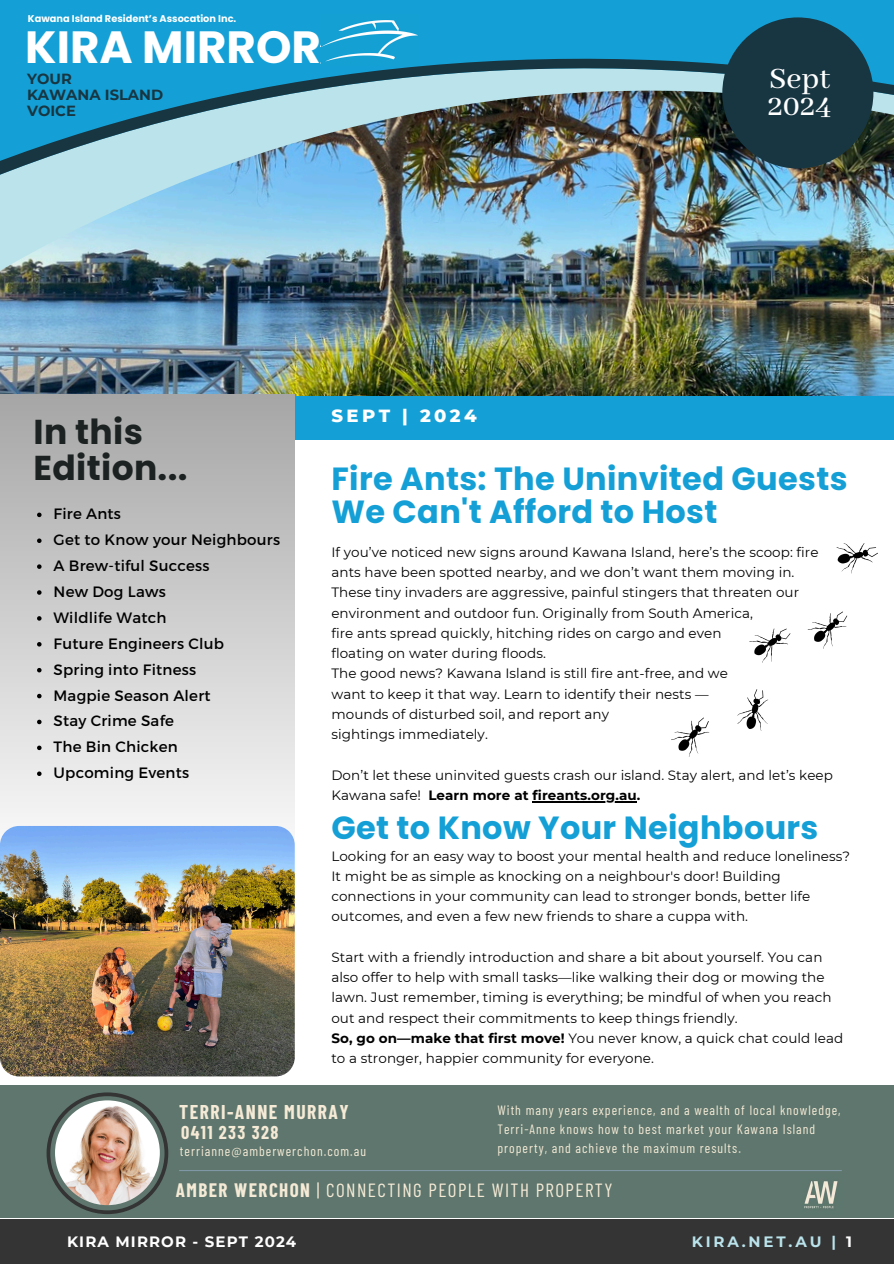
<style>
.page{position:relative;width:894px;height:1264px;background:#fff}
.page>*{position:absolute;margin:0;border:0;box-sizing:border-box;transform-origin:0 0}
.t1{font:700 45.15px "Poppins";color:#fff}
.t2{font:700 34.5px/36px "Poppins";letter-spacing:.01em;color:#1c2222}
.t3{font:500 33px/26.7px "Abhaya Libre";color:#fff}
.t4{font:700 31.95px/33.8px "Poppins";letter-spacing:.01em;color:#14a0d6}
.t5{font:700 19.5px "Barlow Condensed";letter-spacing:.075em;color:#f5ead6}
.t6{font:19.05px "Barlow Condensed";letter-spacing:.075em;color:#f5ead6}
.t7{font:700 18.15px "Barlow Condensed";letter-spacing:.075em;color:#f5ead6}
.t8{font:800 18px "Montserrat";letter-spacing:.19em;color:#fff}
.t9{font:15px "Montserrat";letter-spacing:.015em;color:#000}
.t10{font:700 15px "Montserrat";letter-spacing:.075em;color:#fff}
.t11{font:700 15px "Montserrat";letter-spacing:.19em;color:#bae3eb}
.t12{font:700 14.7px/15.8px "Montserrat";color:#183642}
.t13{font:13.5px/20.2px "Montserrat";letter-spacing:.005em;color:#000}
.t14{font:13.5px/19.2px "Barlow Condensed";letter-spacing:.075em;color:#f5ead6}
.t15{font:700 9.75px "Poppins";color:#fff}
.s1{font-weight:700}
.s2{color:#fff}
</style>
<div class="page">
<img style="left:0;top:358px;width:893px;height:82px">
<img style="left:0;top:0;width:893px;height:358px">
<svg style="left:0;top:395px;width:295px;height:482px;background:#cdcdcd"></svg>
<div style="left:0;top:1219px;width:893px;height:44px;background:#343434"></div>
<div style="left:722px;top:17px;width:151px;height:151px;background:#183642;border-radius:50%"></div>
<img style="left:321px;top:14px;width:98px;height:52px">
<div style="left:0;top:1085px;width:893px;height:133px;background:#5e766d"></div>
<hr style="left:179px;top:1169px;width:662px;height:2px;background:#8098a6">
<img style="left:804px;top:1181px;width:34px;height:28px">
<svg style="left:47px;top:1092px;width:121px;height:121px"></svg>
<img style="left:0;top:826px;width:294px;height:250px">
<img style="left:671px;top:543px;width:206px;height:213px">
<hr style="left:532px;top:801px;width:104px;height:1px;background:#000">
<svg style="left:37px;top:512px;width:5px;height:5px"></svg>
<svg style="left:37px;top:538px;width:5px;height:5px"></svg>
<svg style="left:37px;top:564px;width:5px;height:5px"></svg>
<svg style="left:37px;top:590px;width:5px;height:4px"></svg>
<svg style="left:37px;top:616px;width:5px;height:4px"></svg>
<svg style="left:37px;top:642px;width:5px;height:4px"></svg>
<svg style="left:37px;top:668px;width:5px;height:4px"></svg>
<svg style="left:37px;top:693px;width:5px;height:5px"></svg>
<svg style="left:37px;top:719px;width:5px;height:5px"></svg>
<svg style="left:37px;top:745px;width:5px;height:5px"></svg>
<svg style="left:37px;top:771px;width:5px;height:5px"></svg>
<p class="t15" style="left:28px;top:12px;width:210px">Kawana Island Resident’s Assocation Inc.</p>
<h2 class="t1" style="left:25px;top:16px;width:297px">KIRA MIRROR</h2>
<p class="t12" style="left:27px;top:71px;width:137px">YOUR<br>KAWANA ISLAND<br>VOICE</p>
<p class="t3" style="left:767px;top:66px;width:65px">Sept<br>2024</p>
<p class="t2" style="left:33px;top:413px;width:155px">In this<br>Edition...</p>
<p class="t9" style="left:54px;top:504px;width:69px">Fire Ants</p>
<h2 class="t9" style="left:54px;top:530px;width:228px">Get to Know your Neighbours</h2>
<p class="t9" style="left:54px;top:556px;width:157px">A Brew-tiful Success</p>
<p class="t9" style="left:54px;top:582px;width:114px">New Dog Laws</p>
<p class="t9" style="left:54px;top:608px;width:114px">Wildlife Watch</p>
<p class="t9" style="left:54px;top:633px;width:172px">Future Engineers Club</p>
<p class="t9" style="left:54px;top:659px;width:144px">Spring into Fitness</p>
<p class="t9" style="left:54px;top:685px;width:158px">Magpie Season Alert</p>
<p class="t9" style="left:54px;top:711px;width:122px">Stay Crime Safe</p>
<p class="t9" style="left:54px;top:737px;width:126px">The Bin Chicken</p>
<p class="t9" style="left:54px;top:763px;width:137px">Upcoming Events</p>
<p class="t8" style="left:331px;top:404px;width:147px">SEPT | 2024</p>
<h6 class="t4" style="left:331px;top:461px;width:517px">Fire Ants: The Uninvited Guests<br>We Can't Afford to Host</h6>
<h3 class="t13" style="left:331px;top:542px;width:488px">If you’ve noticed new signs around Kawana Island, here’s the scoop: fire ants have been spotted nearby, and we don’t want them moving in.</h3>
<h2 class="t13" style="left:331px;top:582px;width:469px">These tiny invaders are aggressive, painful stingers that threaten our environment and outdoor fun. Originally from South America,</h2>
<p class="t13" style="left:331px;top:623px;width:391px">fire ants spread quickly, hitching rides on cargo and even</p>
<p class="t13" style="left:331px;top:643px;width:216px">floating on water during floods.</p>
<p class="t13" style="left:331px;top:663px;width:398px">The good news? Kawana Island is still fire ant-free, and we</p>
<p class="t13" style="left:331px;top:683px;width:378px">want to keep it that way. Learn to identify their nests —</p>
<p class="t13" style="left:331px;top:704px;width:279px">mounds of disturbed soil, and report any</p>
<p class="t13" style="left:331px;top:724px;width:158px">sightings immediately.</p>
<p class="t13" style="left:331px;top:764px;width:503px">Don’t let these uninvited guests crash our island. Stay alert, and let’s keep<br>Kawana safe! <span class="s1">Learn more at fireants.org.au.</span></p>
<h5 class="t4" style="left:331px;top:811px;width:488px">Get to Know Your Neighbours</h5>
<p class="t13" style="left:331px;top:845px;width:520px">Looking for an easy way to boost your mental health and reduce loneliness?<br>It might be as simple as knocking on a neighbour's door! Building connections in your community can lead to stronger bonds, better life outcomes, and even a few new friends to share a cuppa with.</p>
<p class="t13" style="left:331px;top:947px;width:501px">Start with a friendly introduction and share a bit about yourself. You can also offer to help with small tasks—like walking their dog or mowing the lawn. Just remember, timing is everything; be mindful of when you reach out and respect their commitments to keep things friendly.</p>
<p class="t13" style="left:331px;top:1028px;width:513px"><span class="s1">So, go on—make that first move!</span> You never know, a quick chat could lead to a stronger, happier community for everyone.</p>
<p class="t5" style="left:179px;top:1099px;width:171px">TERRI-ANNE MURRAY</p>
<h3 class="t7" style="left:181px;top:1121px;width:99px">0411 233 328</h3>
<h6 class="t14" style="left:180px;top:1140px;width:188px">terrianne@amberwerchon.com.au</h6>
<h3 class="t14" style="left:497px;top:1100px;width:344px">With many years experience, and a wealth of local knowledge,<br>Terri-Anne knows how to best market your Kawana Island property, and achieve the maximum results.</h3>
<p class="t6" style="left:176px;top:1178px;width:438px"><span class="s1">AMBER WERCHON</span> | CONNECTING PEOPLE WITH PROPERTY</p>
<h4 class="t10" style="left:67px;top:1231px;width:231px">KIRA MIRROR - SEPT 2024</h4>
<p class="t11" style="left:691px;top:1231px;width:162px">KIRA.NET.AU | <span class="s2">1</span></p>
</div>
